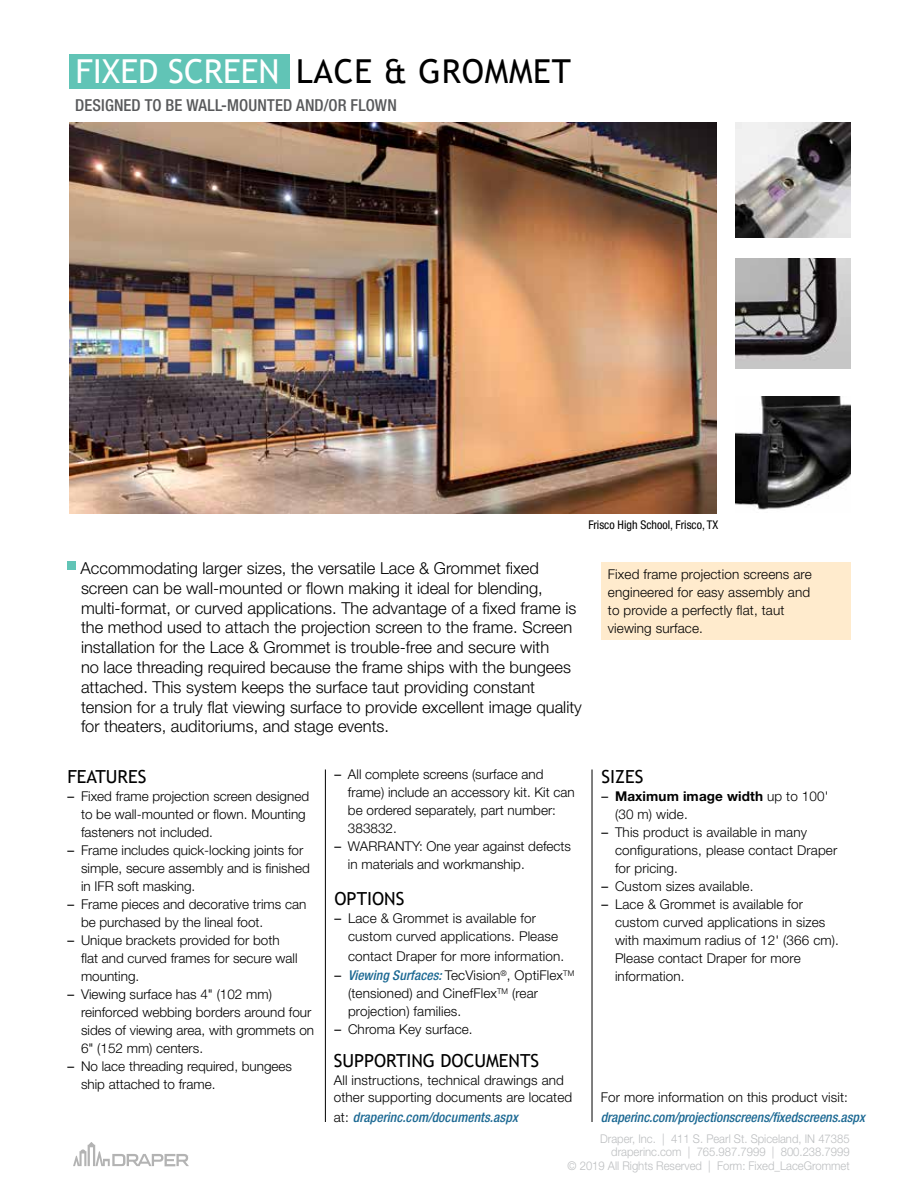
<style>
.page{position:relative;width:918px;height:1188px;background:#fff}
.page>*{position:absolute;margin:0;border:0;box-sizing:border-box;transform-origin:0 0}
.t1{font:33px "Trebuchet MS";letter-spacing:.025em;color:#000}
.t2{font:33px "Trebuchet MS";color:#fff}
.t3{font:18px "Trebuchet MS";color:#000}
.t4{font:300 16.5px/19.8px "Helvetica Neue LT Std";color:#000}
.t5{font:500 condensed 16.5px "Helvetica Neue LT Std";letter-spacing:.005em;color:#58595b}
.t6{font:300 13.5px/18px "Helvetica Neue LT Std";color:#000}
.t7{font:italic 500 condensed 13.5px "Helvetica Neue LT Std";color:#1c6993}
.t8{font:300 12px/13.5px "Helvetica Neue LT Std";color:#bcbec0;text-align:right;scale:.94 1}
.t9{font:condensed 12px "Helvetica Neue LT Std";color:#000}
.s1{font-weight:400}
.s2{font-weight:500;font-style:italic;font-stretch:condensed;color:#1c6993}
.s3{font-weight:300;font-style:normal;font-stretch:normal;color:#000}
.s4{font-weight:700}
</style>
<div class="page">
<div style="left:69px;top:54px;width:220px;height:34px;background:#61c4b6"></div>
<div style="left:601px;top:562px;width:249px;height:77px;background:#ffebcd"></div>
<img style="left:69px;top:122px;width:648px;height:391px">
<div style="left:68px;top:561px;width:8px;height:8px;background:#61c4b6"></div>
<hr style="left:592px;top:770px;width:1px;height:352px;background:#000">
<hr style="left:325px;top:770px;width:1px;height:352px;background:#000">
<svg style="left:73px;top:1142px;width:116px;height:24px"></svg>
<img style="left:735px;top:122px;width:115px;height:116px">
<img style="left:735px;top:259px;width:115px;height:110px">
<img style="left:735px;top:397px;width:115px;height:113px">
<h1 class="t2" style="left:75px;top:51px;width:205px">FIXED SCREEN</h1>
<p class="t5" style="left:75px;top:95px;width:323px">DESIGNED TO BE WALL-MOUNTED AND/OR FLOWN</p>
<h1 class="t1" style="left:296px;top:51px;width:276px">LACE &amp; GROMMET</h1>
<p class="t9" style="left:588px;top:517px;width:131px">Frisco High School, Frisco, TX</p>
<p class="t4" style="left:81px;top:558px;width:503px">Accommodating larger sizes, the versatile Lace &amp; Grommet fixed screen can be wall-mounted or flown making it ideal for blending, multi-format, or curved applications. The advantage of a fixed frame is the method used to attach the projection screen to the frame. Screen installation for the Lace &amp; Grommet is trouble-free and secure with<br>no lace threading required because the frame ships with the bungees attached. This system keeps the surface taut providing constant tension for a truly flat viewing surface to provide excellent image quality for theaters, auditoriums, and stage events.</p>
<h2 class="t3" style="left:68px;top:765px;width:80px">FEATURES</h2>
<p class="t6" style="left:81px;top:787px;width:230px;text-indent:-14px"><span class="s1">–</span> Fixed frame projection screen designed to be wall-mounted or flown. Mounting fasteners not included.</p>
<p class="t6" style="left:81px;top:841px;width:230px;text-indent:-14px"><span class="s1">–</span> Frame includes quick-locking joints for simple, secure assembly and is finished in IFR soft masking.</p>
<p class="t6" style="left:81px;top:895px;width:227px;text-indent:-14px"><span class="s1">–</span> Frame pieces and decorative trims can be purchased by the lineal foot.</p>
<p class="t6" style="left:81px;top:931px;width:218px;text-indent:-14px"><span class="s1">–</span> Unique brackets provided for both flat and curved frames for secure wall mounting.</p>
<p class="t6" style="left:81px;top:985px;width:235px;text-indent:-14px"><span class="s1">–</span> Viewing surface has 4" (102 mm) reinforced webbing borders around four sides of viewing area, with grommets on<br>6" (152 mm) centers.</p>
<p class="t6" style="left:81px;top:1057px;width:213px;text-indent:-14px"><span class="s1">–</span> No lace threading required, bungees ship attached to frame.</p>
<p class="t6" style="left:348px;top:765px;width:228px;text-indent:-14px"><span class="s1">–</span> All complete screens (surface and frame) include an accessory kit. Kit can be ordered separately, part number:<br>383832.</p>
<p class="t6" style="left:348px;top:837px;width:225px;text-indent:-14px"><span class="s1">–</span> WARRANTY: One year against defects in materials and workmanship.</p>
<h2 class="t3" style="left:334px;top:887px;width:71px">OPTIONS</h2>
<p class="t6" style="left:348px;top:909px;width:212px;text-indent:-14px"><span class="s1">–</span> Lace &amp; Grommet is available for custom curved applications. Please</p>
<p class="t6" style="left:348px;top:947px;width:218px">contact Draper for more information.</p>
<p class="t6" style="left:348px;top:966px;width:228px;text-indent:-14px"><span class="s1">–</span> <span class="s2">Viewing Surfaces:</span> TecVision<sup>®</sup>, OptiFlex<sup>TM </sup>(tensioned) and CinefFlex<sup>TM</sup> (rear projection) families.</p>
<p class="t6" style="left:335px;top:1020px;width:140px"><span class="s1">–</span> Chroma Key surface.</p>
<h2 class="t3" style="left:334px;top:1049px;width:207px">SUPPORTING DOCUMENTS</h2>
<p class="t6" style="left:334px;top:1070px;width:240px">All instructions, technical drawings and other supporting documents are located</p>
<p class="t7" style="left:334px;top:1109px;width:186px"><span class="s3">at:</span> draperinc.com/documents.aspx</p>
<p class="t6" style="left:608px;top:564px;width:205px">Fixed frame projection screens are engineered for easy assembly and to provide a perfectly flat, taut viewing surface.</p>
<h2 class="t3" style="left:602px;top:765px;width:43px">SIZES</h2>
<p class="t6" style="left:615px;top:787px;width:215px;text-indent:-14px"><span class="s1">–</span> <span class="s4">Maximum image width</span> up to 100' (30 m) wide.</p>
<p class="t6" style="left:615px;top:823px;width:224px;text-indent:-14px"><span class="s1">–</span> This product is available in many configurations, please contact Draper for pricing.</p>
<p class="t6" style="left:602px;top:877px;width:153px"><span class="s1">–</span> Custom sizes available.</p>
<p class="t6" style="left:615px;top:895px;width:226px;text-indent:-14px"><span class="s1">–</span> Lace &amp; Grommet is available for custom curved applications in sizes with maximum radius of 12' (366 cm).<br>Please contact Draper for more information.</p>
<p class="t6" style="left:601px;top:1088px;width:249px">For more information on this product visit:</p>
<p class="t7" style="left:601px;top:1109px;width:266px">draperinc.com/projectionscreens/fixedscreens.aspx</p>
<p class="t8" style="left:568px;top:1131px;width:302px">Draper, Inc. | 411 S. Pearl St. Spiceland, IN 47385 draperinc.com | 765.987.7999 | 800.238.7999<br>© 2019 All Rights Reserved | Form: Fixed_LaceGrommet</p>
</div>
